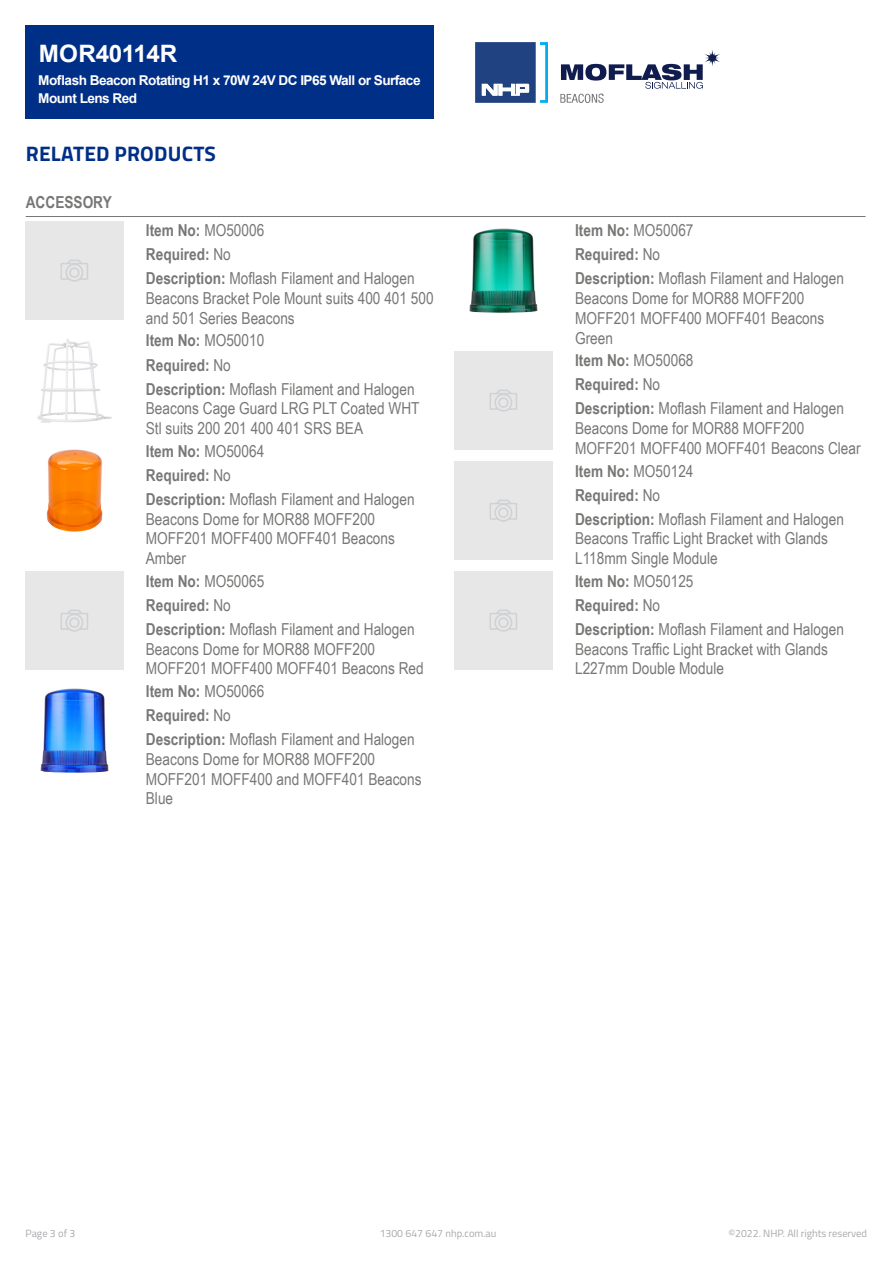
<style>
.page{position:relative;width:893px;height:1263px;background:#fff}
.page>*{position:absolute;margin:0;border:0;box-sizing:border-box;transform-origin:0 0}
.Item_Number{font:700 24px "Arial";letter-spacing:-.01em;color:#fff}
.t1{font:700 21px "Titillium";letter-spacing:.01em;color:#002f87}
.t2{font:16.5px/24px "Arial Narrow";color:#777876}
.t3{font:700 16.5px "Arial Narrow";color:#777876}
.Display_Name{font:700 13.5px/18px "Arial";letter-spacing:-.04em;color:#fff}
.t4{font:10.5px "Titillium";color:#a7a9ac}
.s1{font-weight:700}
</style>
<div class="page">
<div style="left:26px;top:26px;width:408px;height:93px;background:#002f87"></div>
<hr style="left:26px;top:216px;width:840px;height:1px;background:#777876">
<div style="left:26px;top:221px;width:98px;height:98px;background:#e7e7e8"></div>
<img style="left:37px;top:339px;width:75px;height:84px">
<img style="left:46px;top:449px;width:57px;height:83px">
<div style="left:26px;top:572px;width:98px;height:97px;background:#e7e7e8"></div>
<img style="left:40px;top:688px;width:69px;height:85px">
<img style="left:469px;top:228px;width:69px;height:85px">
<div style="left:455px;top:351px;width:98px;height:98px;background:#e7e7e8"></div>
<div style="left:455px;top:461px;width:98px;height:98px;background:#e7e7e8"></div>
<div style="left:455px;top:572px;width:98px;height:97px;background:#e7e7e8"></div>
<svg style="left:475px;top:42px;width:73px;height:61px"></svg>
<svg style="left:560px;top:49px;width:160px;height:54px"></svg>
<p class="Item_Number" style="left:39px;top:37px;width:140px">MOR40114R</p>
<p class="Display_Name" style="left:38px;top:71px;width:384px">Moflash Beacon Rotating H1 x 70W 24V DC IP65 Wall or Surface<br>Mount Lens Red</p>
<p class="t1" style="left:26px;top:137px;width:192px">RELATED PRODUCTS</p>
<p class="t3" style="left:26px;top:189px;width:88px">ACCESSORY</p>
<p class="t2" style="left:146px;top:218px;width:270px"><span class="s1">Item No:</span> MO50006<br><span class="s1">Required:</span> No<br><span class="s1">Description:</span> Moflash Filament and Halogen</p>
<p class="t2" style="left:146px;top:288px;width:289px;line-height:19.8px">Beacons Bracket Pole Mount suits 400 401 500 and 501 Series Beacons</p>
<p class="t2" style="left:146px;top:328px;width:270px"><span class="s1">Item No:</span> MO50010<br><span class="s1">Required:</span> No<br><span class="s1">Description:</span> Moflash Filament and Halogen</p>
<p class="t2" style="left:146px;top:398px;width:275px;line-height:19.8px">Beacons Cage Guard LRG PLT Coated WHT<br>Stl suits 200 201 400 401 SRS BEA</p>
<p class="t2" style="left:146px;top:438px;width:270px"><span class="s1">Item No:</span> MO50064<br><span class="s1">Required:</span> No<br><span class="s1">Description:</span> Moflash Filament and Halogen</p>
<p class="t2" style="left:146px;top:508px;width:251px;line-height:19.8px">Beacons Dome for MOR88 MOFF200<br>MOFF201 MOFF400 MOFF401 Beacons<br>Amber</p>
<p class="t2" style="left:146px;top:568px;width:270px"><span class="s1">Item No:</span> MO50065<br><span class="s1">Required:</span> No<br><span class="s1">Description:</span> Moflash Filament and Halogen</p>
<p class="t2" style="left:146px;top:638px;width:279px;line-height:19.8px">Beacons Dome for MOR88 MOFF200<br>MOFF201 MOFF400 MOFF401 Beacons Red</p>
<p class="t2" style="left:146px;top:678px;width:270px"><span class="s1">Item No:</span> MO50066<br><span class="s1">Required:</span> No<br><span class="s1">Description:</span> Moflash Filament and Halogen</p>
<p class="t2" style="left:146px;top:748px;width:277px;line-height:19.8px">Beacons Dome for MOR88 MOFF200<br>MOFF201 MOFF400 and MOFF401 Beacons<br>Blue</p>
<p class="t2" style="left:575px;top:218px;width:270px"><span class="s1">Item No:</span> MO50067<br><span class="s1">Required:</span> No<br><span class="s1">Description:</span> Moflash Filament and Halogen</p>
<p class="t2" style="left:575px;top:288px;width:251px;line-height:19.8px">Beacons Dome for MOR88 MOFF200<br>MOFF201 MOFF400 MOFF401 Beacons<br>Green</p>
<p class="t2" style="left:575px;top:348px;width:270px"><span class="s1">Item No:</span> MO50068<br><span class="s1">Required:</span> No<br><span class="s1">Description:</span> Moflash Filament and Halogen</p>
<p class="t2" style="left:575px;top:418px;width:287px;line-height:19.8px">Beacons Dome for MOR88 MOFF200<br>MOFF201 MOFF400 MOFF401 Beacons Clear</p>
<p class="t2" style="left:575px;top:458px;width:270px"><span class="s1">Item No:</span> MO50124<br><span class="s1">Required:</span> No<br><span class="s1">Description:</span> Moflash Filament and Halogen</p>
<p class="t2" style="left:575px;top:528px;width:254px;line-height:19.8px">Beacons Traffic Light Bracket with Glands<br>L118mm Single Module</p>
<p class="t2" style="left:575px;top:568px;width:270px"><span class="s1">Item No:</span> MO50125<br><span class="s1">Required:</span> No<br><span class="s1">Description:</span> Moflash Filament and Halogen</p>
<p class="t2" style="left:575px;top:638px;width:254px;line-height:19.8px">Beacons Traffic Light Bracket with Glands<br>L227mm Double Module</p>
<p class="t4" style="left:26px;top:1226px;width:51px">Page 3 of 3</p>
<p class="t4" style="left:380px;top:1226px;width:118px">1300 647 647 nhp.com.au</p>
<p class="t4" style="left:728px;top:1226px;width:140px">©2022. NHP. All rights reserved</p>
</div>
